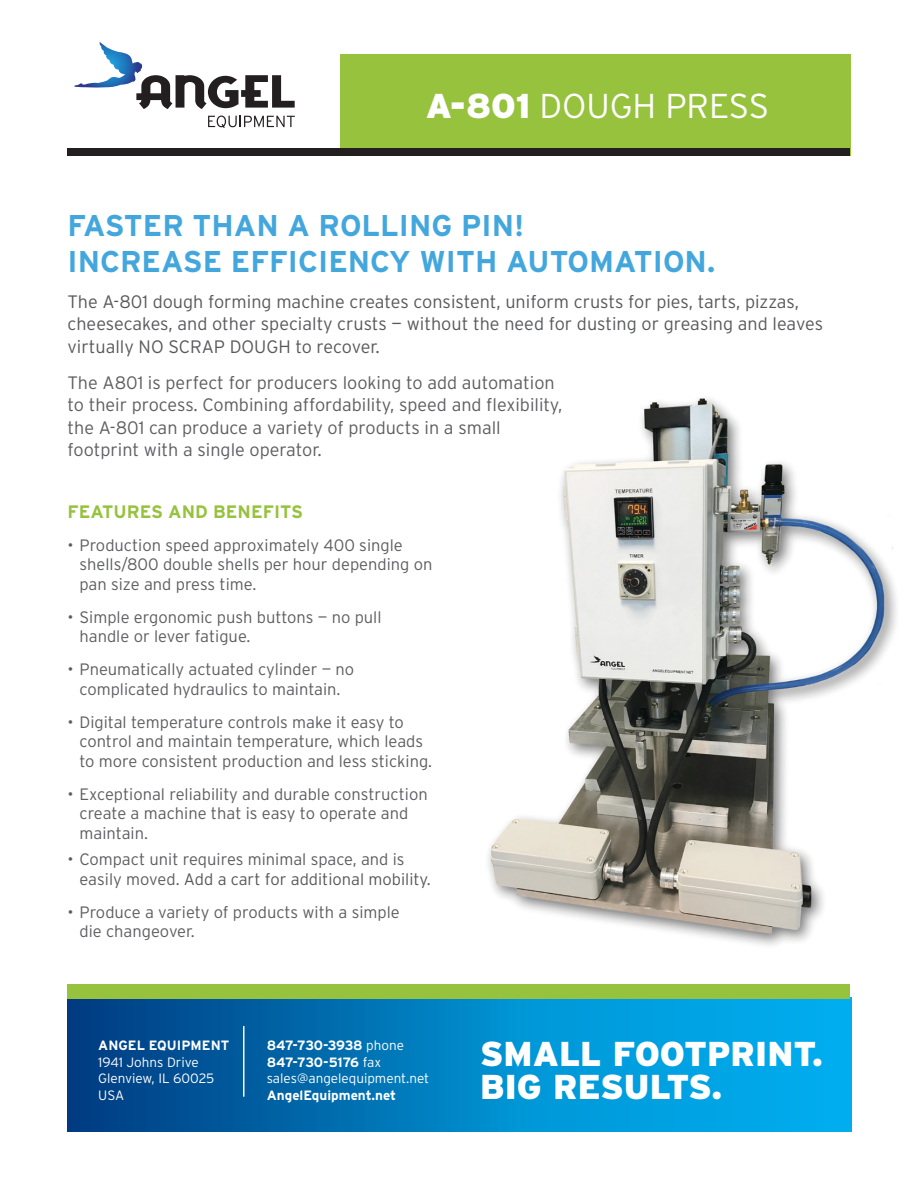
<style>
.page{position:relative;width:918px;height:1188px;background:#fff}
.page>*{position:absolute;margin:0;border:0;box-sizing:border-box;transform-origin:0 0}
.t1{font:900 34.5px "Interstate";color:#fff}
.t2{font:300 34.5px "Interstate";color:#fff}
.t3{font:700 30px/36px "Interstate";color:#43a7de}
.t4{font:300 18px/22.5px "Interstate";color:#58595b}
.t5{font:300 18px/22.5px "Interstate";color:#5d5e60}
.t6{font:700 18px "Interstate";color:#96c23d}
.t7{font:300 16.5px/19.5px "Interstate";color:#5d5e60}
.t8{font:700 13.5px/16.5px "Interstate";color:#fff}
.t9{font:300 13.5px/16.5px "Interstate";color:#fff}
.t10{font:700 13.5px "Interstate";letter-spacing:-.025em;color:#fff}
.s1{font-weight:900}
.s2{color:#58595b}
.s3{font-weight:300}
</style>
<div class="page">
<img style="left:488px;top:398px;width:409px;height:548px">
<div style="left:68px;top:998px;width:783px;height:134px;background:linear-gradient(to right,#014286,#00bdfc)"></div>
<hr style="left:243px;top:1026px;width:1px;height:71px;background:#fff">
<div style="left:340px;top:54px;width:510px;height:102px;background:#96c23d"></div>
<div style="left:68px;top:148px;width:782px;height:8px;background:#231f20"></div>
<div style="left:68px;top:985px;width:782px;height:14px;background:#96c23d"></div>
<svg style="left:74px;top:42px;width:221px;height:67px"></svg>
<svg style="left:208px;top:116px;width:87px;height:12px"></svg>
<p class="t2" style="left:426px;top:86px;width:345px"><span class="s1">A-801</span> DOUGH PRESS</p>
<p class="t3" style="left:68px;top:207px;width:649px">FASTER THAN A ROLLING PIN!<br>INCREASE EFFICIENCY WITH AUTOMATION.</p>
<p class="t4" style="left:68px;top:290px;width:757px">The A-801 dough forming machine creates consistent, uniform crusts for pies, tarts, pizzas, cheesecakes, and other specialty crusts — without the need for dusting or greasing and leaves virtually NO SCRAP DOUGH to recover.</p>
<p class="t5" style="left:68px;top:371px;width:496px">The A801 is perfect for producers looking to add automation to their process. Combining affordability, speed and flexibility, the A-801 can produce a variety of products in a small footprint with a single operator.</p>
<p class="t6" style="left:68px;top:501px;width:237px">FEATURES AND BENEFITS</p>
<p class="t7" style="left:80px;top:535px;width:355px;text-indent:-12px">• Production speed approximately 400 single shells/800 double shells per hour depending on pan size and press time.</p>
<p class="t7" style="left:80px;top:607px;width:304px;text-indent:-12px">• Simple ergonomic push buttons — no pull handle or lever fatigue.</p>
<p class="t7" style="left:68px;top:660px;width:288px;text-align:center">• Pneumatically actuated cylinder — no complicated hydraulics to maintain.</p>
<p class="t7" style="left:80px;top:712px;width:354px;text-indent:-12px">• Digital temperature controls make it easy to control and maintain temperature, which leads to more consistent production and less sticking.</p>
<p class="t7" style="left:80px;top:784px;width:350px;text-indent:-12px">• Exceptional reliability and durable construction create a machine that is easy to operate and maintain.</p>
<p class="t7" style="left:80px;top:849px;width:353px;text-indent:-12px">• Compact unit requires minimal space, and is easily moved. <span class="s2">Add a cart for additional mobility.</span></p>
<p class="t7" style="left:80px;top:902px;width:322px;text-indent:-12px">• Produce a variety of products with a simple die changeover.</p>
<p class="t8" style="left:98px;top:1037px;width:133px">ANGEL EQUIPMENT<br><span class="s3">1941 Johns Drive</span></p>
<p class="t9" style="left:98px;top:1070px;width:117px">Glenview, IL 60025<br>USA</p>
<p class="t10" style="left:267px;top:1038px;width:139px">847-730-3938 <span class="s3">phone</span></p>
<p class="t8" style="left:267px;top:1054px;width:164px">847-730-5176 <span class="s3">fax sales@angelequipment.net<br></span>AngelEquipment.net</p>
<p class="t1" style="left:480px;top:1034px;width:344px">SMALL FOOTPRINT.</p>
<p class="t1" style="left:480px;top:1067px;width:244px">BIG RESULTS.</p>
</div>
